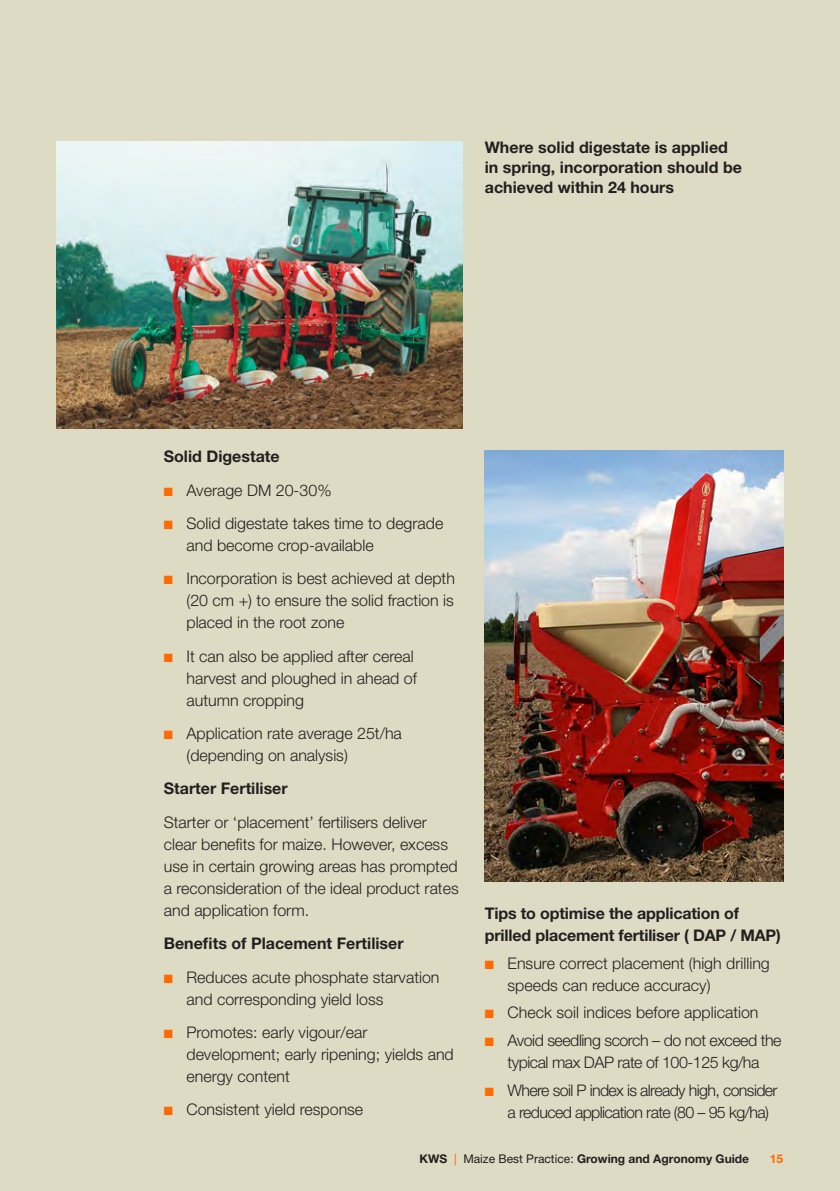
<style>
.page{position:relative;width:840px;height:1191px;background:#fff}
.page>*{position:absolute;margin:0;border:0;box-sizing:border-box;transform-origin:0 0}
.Bullets{font:300 16px/22px "Helvetica Neue LT Std";color:#231f20}
.Body_Copy{font:300 16px/22px "Helvetica Neue LT Std";color:#231f20}
.Body_Copy-2{font:700 16px/20px "Helvetica Neue LT Std";color:#231f20}
.Bullets-2{font:300 16px/22px "Helvetica Neue LT Std";letter-spacing:-.04em;color:#231f20}
.Bullets-3{font:300 16px/22px "Helvetica Neue LT Std";letter-spacing:-.03em;color:#231f20;text-align:center}
.t1{font:700 12px "Helvetica Neue LT Std";color:#231f20}
.t2{font:700 12px "Helvetica Neue LT Std";color:#ff6a00}
.s1{color:#ff6a00}
.s2{font-weight:400;color:#ff6a00}
.s3{font-weight:400}
</style>
<div class="page">
<div style="left:0;top:0;width:839px;height:1191px;background:#dddbc3"></div>
<img style="left:57px;top:141px;width:405px;height:287px">
<img style="left:484px;top:451px;width:298px;height:431px">
<p class="Body_Copy-2" style="left:484px;top:137px;width:258px">Where solid digestate is applied in spring, incorporation should be achieved within 24 hours</p>
<p class="Body_Copy-2" style="left:164px;top:446px;width:117px">Solid Digestate</p>
<p class="Bullets" style="left:164px;top:478px;width:169px"><span class="s1">■</span> Average DM 20-30%</p>
<p class="Bullets" style="left:186px;top:512px;width:258px;text-indent:-23px"><span class="s1">■</span> Solid digestate takes time to degrade and become crop-available</p>
<p class="Bullets" style="left:186px;top:567px;width:270px;text-align:justify;text-indent:-23px"><span class="s1">■</span> Incorporation is best achieved at depth (20 cm +) to ensure the solid fraction is placed in the root zone</p>
<p class="Bullets" style="left:186px;top:644px;width:232px;text-indent:-23px"><span class="s1">■</span> It can also be applied after cereal harvest and ploughed in ahead of autumn cropping</p>
<p class="Body_Copy" style="left:186px;top:722px;width:217px;text-indent:-23px"><span class="s1">■</span> Application rate average 25t/ha (depending on analysis)</p>
<p class="Body_Copy-2" style="left:164px;top:778px;width:125px">Starter Fertiliser</p>
<p class="Body_Copy" style="left:164px;top:810px;width:296px">Starter or ‘placement’ fertilisers deliver clear benefits for maize. However, excess use in certain growing areas has prompted a reconsideration of the ideal product rates and application form.</p>
<p class="Body_Copy-2" style="left:164px;top:933px;width:241px">Benefits of Placement Fertiliser</p>
<p class="Bullets" style="left:186px;top:965px;width:254px;text-indent:-23px"><span class="s1">■</span> Reduces acute phosphate starvation and corresponding yield loss</p>
<p class="Bullets" style="left:186px;top:1020px;width:269px;text-indent:-23px"><span class="s1">■</span> Promotes: early vigour/ear development; early ripening; yields and energy content</p>
<p class="Bullets" style="left:164px;top:1098px;width:201px"><span class="s1">■</span> Consistent yield response</p>
<p class="Body_Copy-2" style="left:484px;top:901px;width:297px;line-height:22px">Tips to optimise the application of prilled placement fertiliser ( DAP / MAP)</p>
<p class="Bullets" style="left:507px;top:951px;width:264px;text-indent:-23px"><span class="s1">■</span> Ensure correct placement (high drilling speeds can reduce accuracy)</p>
<p class="Bullets" style="left:484px;top:1001px;width:275px"><span class="s1">■</span> Check soil indices before application</p>
<p class="Bullets-3" style="left:484px;top:1028px;width:298px"><span class="s1">■</span> Avoid seedling scorch – do not exceed the typical max DAP rate of 100-125 kg/ha</p>
<p class="Bullets-2" style="left:507px;top:1078px;width:271px;text-indent:-23px"><span class="s1">■</span> Where soil P index is already high, consider a reduced application rate (80 – 95 kg/ha)</p>
<p class="t1" style="left:419px;top:1151px;width:331px">KWS <span class="s2">|</span> <span class="s3">Maize Best Practice:</span> Growing and Agronomy Guide</p>
<p class="t2" style="left:769px;top:1151px;width:15px">15</p>
</div>
